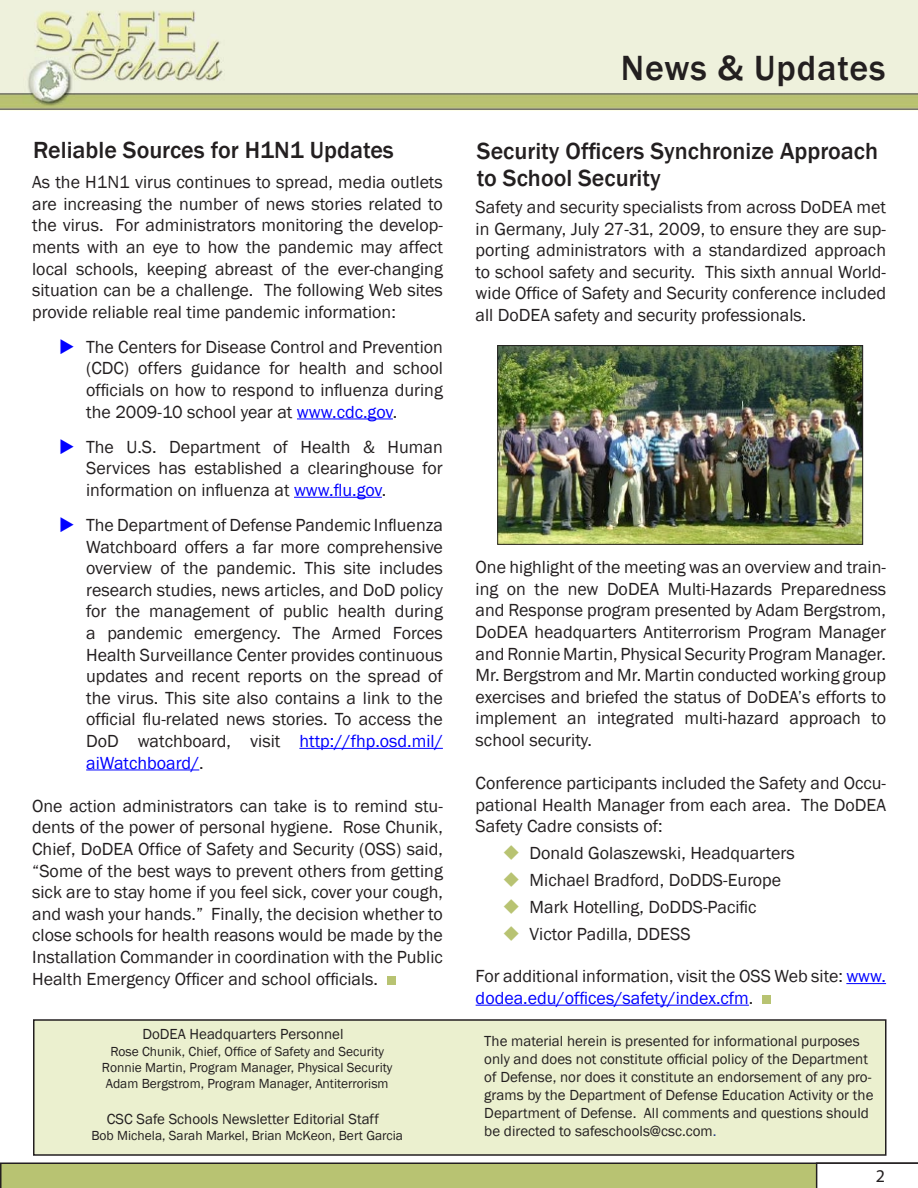
<style>
.page{position:relative;width:918px;height:1188px;background:#fff}
.page>*{position:absolute;margin:0;border:0;box-sizing:border-box;transform-origin:0 0}
.Page_Headers{font:500 36px "Franklin Gothic";letter-spacing:.025em;color:#231f20}
.Article_Title{font:500 24px/27px "Franklin Gothic";color:#231f20}
.Newsletter_body_text{font:18px/21.6px "Franklin Gothic";color:#231f20;text-align:justify}
.Text_Bullets{font:18px/21.6px "Franklin Gothic";color:#231f20;text-align:justify}
.Page_Numbers{font:18px "Myriad Pro";color:#231f20}
.TOC_Items{font:15px/18px "Franklin Gothic";color:#231f20}
.TOC_sub_headers{font:15px "Franklin Gothic";color:#231f20}
.TOC_Items-2{font:13.5px "Franklin Gothic";color:#231f20}
.s1{color:#00f}
.s2{color:#b8c372}
.s3{color:#253f8e}
</style>
<div class="page">
<svg style="left:0;top:1162px;width:918px;height:26px;background:#b7bf7d"></svg>
<img style="left:0;top:0;width:918px;height:111px">
<div style="left:34px;top:1020px;width:852px;height:135px;background:#ebf0cf"></div>
<div style="left:33px;top:1019px;width:853px;height:137px;border:2px solid #231f20"></div>
<hr style="left:846px;top:983px;width:40px;height:1px;background:#00f">
<hr style="left:476px;top:1005px;width:273px;height:1px;background:#00f">
<div style="left:762px;top:995px;width:9px;height:9px;background:#b8c372"></div>
<hr style="left:297px;top:419px;width:96px;height:1px;background:#00f">
<hr style="left:294px;top:497px;width:88px;height:1px;background:#00f">
<hr style="left:299px;top:748px;width:144px;height:1px;background:#00f">
<hr style="left:86px;top:770px;width:113px;height:1px;background:#00f">
<div style="left:387px;top:976px;width:9px;height:9px;background:#b8c372"></div>
<img style="left:499px;top:347px;width:362px;height:196px">
<div style="left:497px;top:345px;width:366px;height:200px;border:1px solid #231f20"></div>
<p class="Page_Headers" style="left:621px;top:46px;width:266px">News &amp; Updates</p>
<p class="Article_Title" style="left:33px;top:137px;width:362px">Reliable Sources for H1N1 Updates</p>
<p class="Article_Title" style="left:477px;top:138px;width:403px">Security Officers Synchronize Approach to School Security</p>
<p class="Newsletter_body_text" style="left:476px;top:197px;width:412px">Safety and security specialists from across DoDEA met in Germany, July 27-31, 2009, to ensure they are sup&shy;porting administrators with a standardized approach to school safety and security. This sixth annual World&shy;wide Office of Safety and Security conference included all DoDEA safety and security professionals.</p>
<p class="Newsletter_body_text" style="left:32px;top:172px;width:412px">As the H1N1 virus continues to spread, media outlets are increasing the number of news stories related to the virus. For administrators monitoring the develop&shy;ments with an eye to how the pandemic may affect local schools, keeping abreast of the ever-changing situation can be a challenge. The following Web sites provide reliable real time pandemic information:</p>
<p class="Text_Bullets" style="left:86px;top:336px;width:358px;text-indent:-27px"><span class="s1">◆</span> The Centers for Disease Control and Prevention (CDC) offers guidance for health and school officials on how to respond to influenza during the 2009-10 school year at <span class="s1">www.cdc.gov</span>.</p>
<p class="Text_Bullets" style="left:86px;top:436px;width:358px;text-indent:-27px"><span class="s1">◆</span> The U.S. Department of Health &amp; Human Services has established a clearinghouse for information on influenza at <span class="s1">www.flu.gov</span>.</p>
<p class="Text_Bullets" style="left:86px;top:515px;width:358px;text-indent:-27px"><span class="s1">◆</span> The Department of Defense Pandemic Influenza Watchboard offers a far more comprehensive overview of the pandemic. This site includes research studies, news articles, and DoD policy for the management of public health during a pandemic emergency. The Armed Forces Health Surveillance Center provides continuous updates and recent reports on the spread of the virus. This site also contains a link to the official flu-related news stories. To access the DoD watchboard, visit <span class="s1">http://fhp.osd.mil/ aiWatchboard/</span>.</p>
<p class="Newsletter_body_text" style="left:32px;top:795px;width:412px">One action administrators can take is to remind stu&shy;dents of the power of personal hygiene. Rose Chunik, Chief, DoDEA Office of Safety and Security (OSS) said, “Some of the best ways to prevent others from getting sick are to stay home if you feel sick, cover your cough, and wash your hands.” Finally, the decision whether to close schools for health reasons would be made by the Installation Commander in coordination with the Public Health Emergency Officer and school officials.</p>
<p class="Newsletter_body_text" style="left:476px;top:557px;width:412px">One highlight of the meeting was an overview and train&shy;ing on the new DoDEA Multi-Hazards Preparedness and Response program presented by Adam Bergstrom, DoDEA headquarters Antiterrorism Program Manager and Ronnie Martin, Physical Security Program Manager.<br>Mr. Bergstrom and Mr. Martin conducted working group exercises and briefed the status of DoDEA’s efforts to implement an integrated multi-hazard approach to school security.</p>
<p class="Newsletter_body_text" style="left:476px;top:773px;width:412px">Conference participants included the Safety and Occu&shy;pational Health Manager from each area. The DoDEA Safety Cadre consists of:</p>
<p class="Text_Bullets" style="left:503px;top:843px;width:294px"><span class="s2">◆</span> Donald Golaszewski, Headquarters</p>
<p class="Text_Bullets" style="left:503px;top:870px;width:280px"><span class="s2">◆</span> Michael Bradford, DoDDS-Europe</p>
<p class="Text_Bullets" style="left:503px;top:897px;width:255px"><span class="s2">◆</span> Mark Hotelling, DoDDS-Pacific</p>
<p class="Text_Bullets" style="left:503px;top:924px;width:189px"><span class="s2">◆</span> Victor Padilla, DDESS</p>
<p class="Newsletter_body_text" style="left:476px;top:966px;width:412px">For additional information, visit the OSS Web site: <span class="s1">www. dodea.edu/offices/safety/index.cfm</span>.</p>
<p class="TOC_sub_headers" style="left:142px;top:1025px;width:203px">DoDEA Headquarters Personnel</p>
<p class="TOC_Items-2" style="left:110px;top:1043px;width:275px">Rose Chunik, Chief, Office of Safety and Security</p>
<p class="TOC_Items-2" style="left:102px;top:1059px;width:292px">Ronnie Martin, Program Manager, Physical Security</p>
<p class="TOC_Items-2" style="left:106px;top:1075px;width:284px">Adam Bergstrom, Program Manager, Antiterrorism</p>
<p class="TOC_sub_headers" style="left:107px;top:1110px;width:274px">CSC Safe Schools Newsletter Editorial Staff</p>
<p class="TOC_Items-2" style="left:91px;top:1127px;width:313px">Bob Michela, Sarah Markel, Brian McKeon, Bert Garcia</p>
<p class="TOC_Items" style="left:484px;top:1033px;width:391px">The material herein is presented for informational purposes only and does not constitute official policy of the Department of Defense, nor does it constitute an endorsement of any pro&shy;grams by the Department of Defense Education Activity or the Department of Defense. All comments and questions should be directed to safeschools@csc.com<span class="s3">.</span></p>
<p class="Page_Numbers" style="left:876px;top:1165px;width:11px">2</p>
</div>
